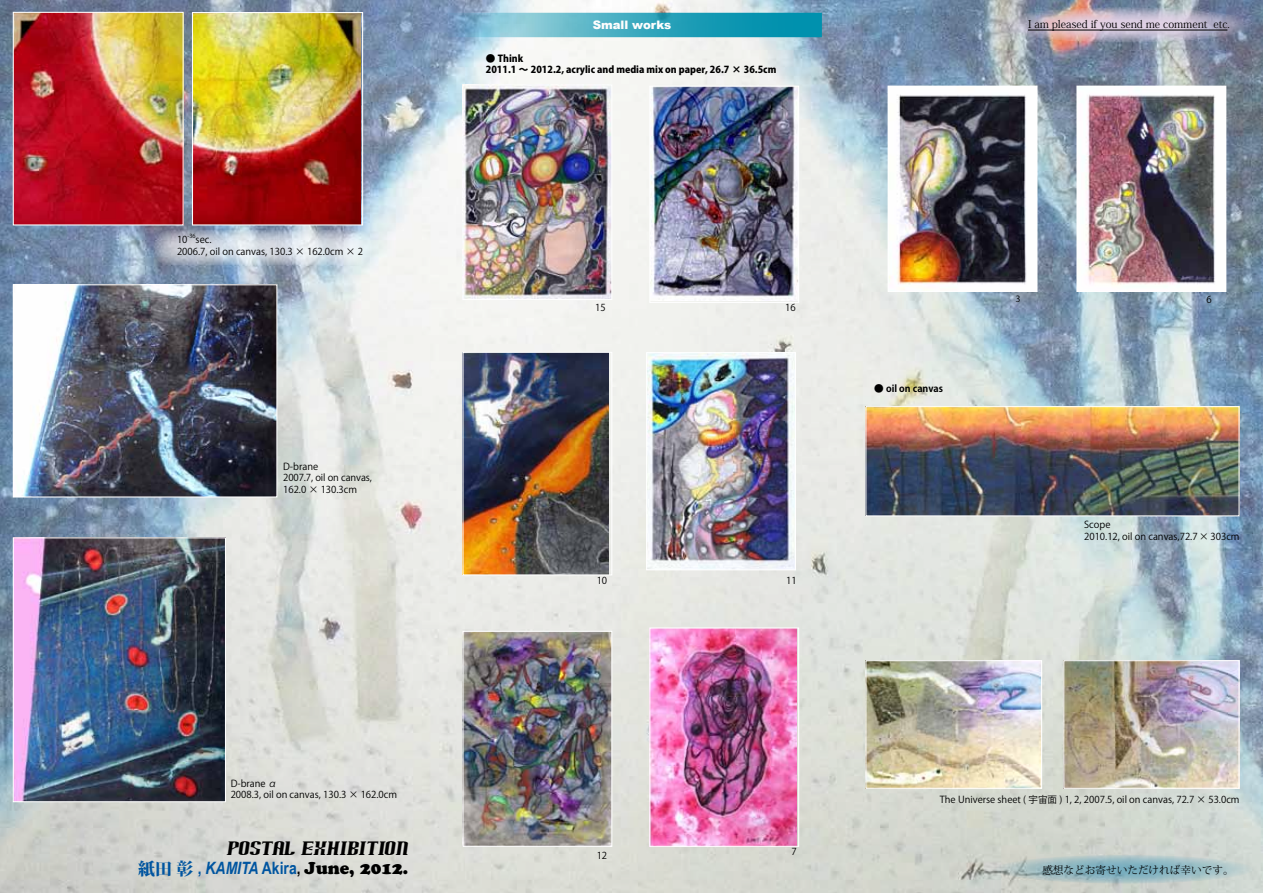
<style>
.page{position:relative;width:1263px;height:893px;background:#fff}
.page>*{position:absolute;margin:0;border:0;box-sizing:border-box;transform-origin:0 0}
.t1{font:16.95px "Cooper Black Std";color:#000}
.t2{font:16.95px "Arnprior";color:#000}
.t3{font:900 11.7px "Arial";color:#fff}
.t4{font:10.65px "Koz Min Pro";color:#000}
.t5{font:9.6px/11.7px "Koz Go Pro";color:#000}
.t6{font:800 9.6px/11.7px "Koz Go Pro";color:#000}
.t7{font:700 9.6px "Koz Go Pro";color:#000}
.t8{font:8.55px "Koz Go Pro";color:#000}
.t9{font:5.55px "Koz Go Pro";color:#000}
.s1{font-family:"Koz Min Pro";font-weight:800;color:#0055a0}
.s2{font-family:"Arial Narrow";font-weight:700;color:#0055a0}
.s3{font-family:"Arial Narrow";font-weight:700;font-style:italic;color:#0055a0}
.s4{font-family:"Arial Narrow";font-weight:700}
</style>
<div class="page">
<img style="left:0;top:0;width:1263px;height:893px">
<svg style="left:994px;top:855px;width:260px;height:29px;background:#9ebdc3"></svg>
<svg style="left:992px;top:7px;width:264px;height:35px;background:#b9b0bf"></svg>
<svg style="left:1009px;top:290px;width:18px;height:18px"></svg>
<div style="left:1009px;top:290px;width:19px;height:18px;border:1px solid #fff;border-radius:50%"></div>
<svg style="left:1200px;top:292px;width:18px;height:14px"></svg>
<svg style="left:154px;top:230px;width:218px;height:35px;background:#c7cfda"></svg>
<img style="left:194px;top:14px;width:167px;height:209px">
<div style="left:192px;top:12px;width:171px;height:213px;border:1px solid #fff"></div>
<img style="left:15px;top:14px;width:167px;height:209px">
<div style="left:13px;top:12px;width:171px;height:213px;border:1px solid #fff"></div>
<img style="left:15px;top:286px;width:260px;height:209px">
<div style="left:13px;top:284px;width:264px;height:213px;border:1px solid #fff"></div>
<img style="left:15px;top:539px;width:209px;height:261px">
<div style="left:13px;top:537px;width:213px;height:265px;border:1px solid #fff"></div>
<img style="left:464px;top:86px;width:146px;height:212px">
<div style="left:462px;top:84px;width:150px;height:216px;border:1px solid #fff"></div>
<img style="left:651px;top:88px;width:146px;height:212px">
<div style="left:649px;top:86px;width:150px;height:217px;border:1px solid #fff"></div>
<img style="left:648px;top:354px;width:146px;height:214px">
<div style="left:646px;top:352px;width:150px;height:218px;border:1px solid #fff"></div>
<img style="left:889px;top:88px;width:146px;height:202px">
<div style="left:887px;top:86px;width:150px;height:206px;border:1px solid #fff"></div>
<img style="left:1078px;top:88px;width:146px;height:202px">
<div style="left:1076px;top:86px;width:150px;height:206px;border:1px solid #fff"></div>
<img style="left:464px;top:633px;width:146px;height:212px">
<div style="left:462px;top:631px;width:150px;height:216px;border:1px solid #fff"></div>
<img style="left:651px;top:629px;width:145px;height:216px">
<div style="left:649px;top:627px;width:150px;height:220px;border:1px solid #fff"></div>
<img style="left:464px;top:354px;width:145px;height:219px">
<div style="left:462px;top:352px;width:150px;height:223px;border:1px solid #fff"></div>
<img style="left:867px;top:408px;width:370px;height:106px">
<div style="left:865px;top:406px;width:374px;height:110px;border:1px solid #fff"></div>
<img style="left:867px;top:662px;width:173px;height:125px">
<div style="left:865px;top:660px;width:177px;height:129px;border:1px solid #fff"></div>
<img style="left:1065px;top:662px;width:172px;height:125px">
<div style="left:1063px;top:660px;width:176px;height:129px;border:1px solid #fff"></div>
<hr style="left:1028px;top:30px;width:199px;height:1px;background:#000">
<svg style="left:445px;top:16px;width:374px;height:18px;background:#43a9c0"></svg>
<div style="left:442px;top:13px;width:380px;height:24px;border:2px solid #0091ae"></div>
<p class="t5" style="left:177px;top:234px;width:12px">10</p>
<p class="t9" style="left:188px;top:233px;width:10px">-36</p>
<p class="t5" style="left:177px;top:245px;width:188px">2006.7, oil on canvas, 130.3 × 162.0cm × 2</p>
<p class="t5" style="left:196px;top:234px;width:17px">sec.</p>
<p class="t5" style="left:283px;top:461px;width:90px">D-brane<br>2007.7, oil on canvas,<br>162.0 × 130.3cm</p>
<p class="t5" style="left:231px;top:777px;width:168px">D-brane α<br>2008.3, oil on canvas, 130.3 × 162.0cm</p>
<h1 class="t2" style="left:226px;top:836px;width:184px">POSTAL EXHIBITION</h1>
<h1 class="t1" style="left:138px;top:858px;width:272px"><span class="s1">紙田彰</span> <span class="s2">,</span> <span class="s3">KAMITA</span> <span class="s2">Akira</span><span class="s4">,</span> June, 2012.</h1>
<p class="t3" style="left:593px;top:16px;width:80px">Small works</p>
<p class="t6" style="left:486px;top:53px;width:292px">● Think<br>2011.1 ～ 2012.2, acrylic and media mix on paper, 26.7 × 36.5cm</p>
<p class="t5" style="left:595px;top:302px;width:12px">15</p>
<p class="t5" style="left:785px;top:302px;width:12px">16</p>
<p class="t5" style="left:597px;top:575px;width:12px">10</p>
<p class="t5" style="left:597px;top:850px;width:12px">12</p>
<p class="t5" style="left:786px;top:575px;width:12px">11</p>
<p class="t5" style="left:791px;top:846px;width:7px">7</p>
<p class="t4" style="left:1028px;top:17px;width:181px">I am pleased if you send me comment</p>
<p class="t4" style="left:1213px;top:17px;width:18px">etc.</p>
<p class="t7" style="left:874px;top:382px;width:70px">● oil on canvas</p>
<p class="t8" style="left:1016px;top:293px;width:6px">3</p>
<p class="t5" style="left:1206px;top:294px;width:7px">6</p>
<p class="t5" style="left:1084px;top:519px;width:157px">Scope<br>2010.12, oil on canvas,72.7 × 303cm</p>
<p class="t5" style="left:940px;top:794px;width:301px">The Universe sheet ( 宇宙面 ) 1, 2, 2007.5, oil on canvas, 72.7 × 53.0cm</p>
<p class="t4" style="left:1042px;top:862px;width:193px">感想などお寄せいただければ幸いです。</p>
</div>
